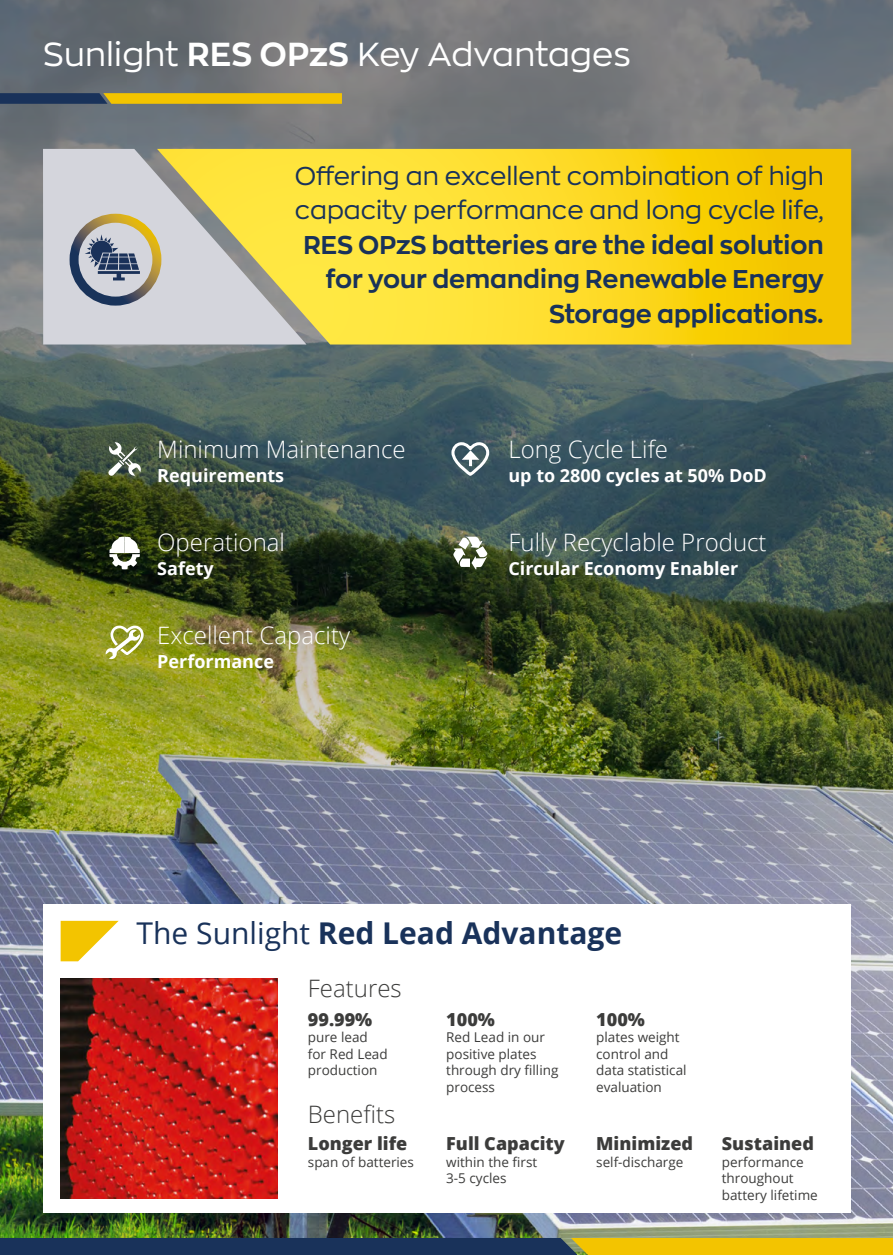
<style>
.page{position:relative;width:893px;height:1255px;background:#fff}
.page>*{position:absolute;margin:0;border:0;box-sizing:border-box;transform-origin:0 0}
.t1{font:33px "Zona Pro";letter-spacing:.01em;color:#fff}
.t2{font:700 30px "Open Sans";color:#19325a}
.t3{font:700 25.5px/34.5px "Zona Pro";color:#19325a;text-align:right}
.t4{font:25.5px/34.5px "Zona Pro";color:#19325a}
.t5{font:300 24px "Open Sans";color:#fff}
.t6{font:300 24px "Open Sans";color:#3c3c3b}
.t7{font:700 18px "Open Sans";color:#fff}
.t8{font:800 18px "Open Sans";color:#3c3c3b}
.t9{font:13.5px/16.5px "Open Sans";color:#3c3c3b}
.s1{font-weight:700}
.s2{font-weight:400}
</style>
<div class="page">
<img style="left:0;top:1191px;width:893px;height:46px">
<img style="left:0;top:0;width:893px;height:1191px">
<svg style="left:306px;top:149px;width:545px;height:195px;background:#fad821"></svg>
<svg style="left:43px;top:149px;width:263px;height:195px;background:#d6d0a8"></svg>
<svg style="left:0;top:93px;width:342px;height:11px;background:#ad951f"></svg>
<div style="left:43px;top:904px;width:808px;height:308px;background:#fff"></div>
<img style="left:61px;top:978px;width:217px;height:220px">
<svg style="left:61px;top:920px;width:58px;height:41px"></svg>
<svg style="left:450px;top:440px;width:41px;height:37px"></svg>
<svg style="left:108px;top:442px;width:33px;height:34px"></svg>
<svg style="left:105px;top:625px;width:39px;height:34px"></svg>
<svg style="left:453px;top:536px;width:34px;height:33px"></svg>
<svg style="left:109px;top:536px;width:31px;height:33px"></svg>
<svg style="left:0;top:1237px;width:893px;height:17px;background:#67683b"></svg>
<svg style="left:85px;top:234px;width:55px;height:46px;background:#8892a6"></svg>
<div style="left:70px;top:214px;width:91px;height:91px;border:9px solid #fff;border-radius:50%"></div>
<p class="t1" style="left:43px;top:33px;width:589px">Sunlight <span class="s1">RES OPzS</span> Key Advantages</p>
<p class="t4" style="left:295px;top:158px;width:530px">Offering an excellent combination of high capacity performance and long cycle life,</p>
<p class="t3" style="left:303px;top:227px;width:522px">RES OPzS batteries are the ideal solution for your demanding Renewable Energy<br>Storage applications.</p>
<p class="t5" style="left:157px;top:432px;width:250px">Minimum Maintenance</p>
<p class="t7" style="left:157px;top:462px;width:128px">Requirements</p>
<p class="t5" style="left:157px;top:525px;width:129px">Operational</p>
<p class="t7" style="left:157px;top:555px;width:58px">Safety</p>
<p class="t5" style="left:157px;top:618px;width:194px">Excellent Capacity</p>
<p class="t7" style="left:157px;top:648px;width:118px">Performance</p>
<p class="t5" style="left:508px;top:432px;width:161px">Long Cycle Life</p>
<p class="t7" style="left:508px;top:462px;width:260px">up to 2800 cycles at 50% DoD</p>
<p class="t5" style="left:508px;top:525px;width:260px">Fully Recyclable Product</p>
<p class="t7" style="left:508px;top:555px;width:231px">Circular Economy Enabler</p>
<p class="t2" style="left:137px;top:911px;width:487px"><span class="s2">The Sunlight</span> Red Lead Advantage</p>
<p class="t6" style="left:308px;top:972px;width:95px">Features</p>
<p class="t8" style="left:308px;top:1005px;width:66px">99.99%</p>
<p class="t9" style="left:308px;top:1028px;width:81px">pure lead for Red Lead production</p>
<p class="t6" style="left:308px;top:1098px;width:89px">Benefits</p>
<p class="t8" style="left:308px;top:1130px;width:101px">Longer life</p>
<p class="t9" style="left:308px;top:1153px;width:108px">span of batteries</p>
<p class="t8" style="left:446px;top:1005px;width:50px">100%</p>
<p class="t9" style="left:446px;top:1028px;width:114px">Red Lead in our positive plates through dry filling process</p>
<p class="t8" style="left:446px;top:1130px;width:120px">Full Capacity</p>
<p class="t9" style="left:446px;top:1153px;width:93px">within the first<br>3-5 cycles</p>
<p class="t8" style="left:596px;top:1005px;width:50px">100%</p>
<p class="t9" style="left:596px;top:1028px;width:92px">plates weight control and data statistical evaluation</p>
<p class="t8" style="left:596px;top:1130px;width:98px">Minimized</p>
<p class="t9" style="left:596px;top:1153px;width:89px">self-discharge</p>
<p class="t8" style="left:722px;top:1130px;width:94px">Sustained</p>
<p class="t9" style="left:722px;top:1153px;width:97px">performance throughout battery lifetime</p>
</div>
